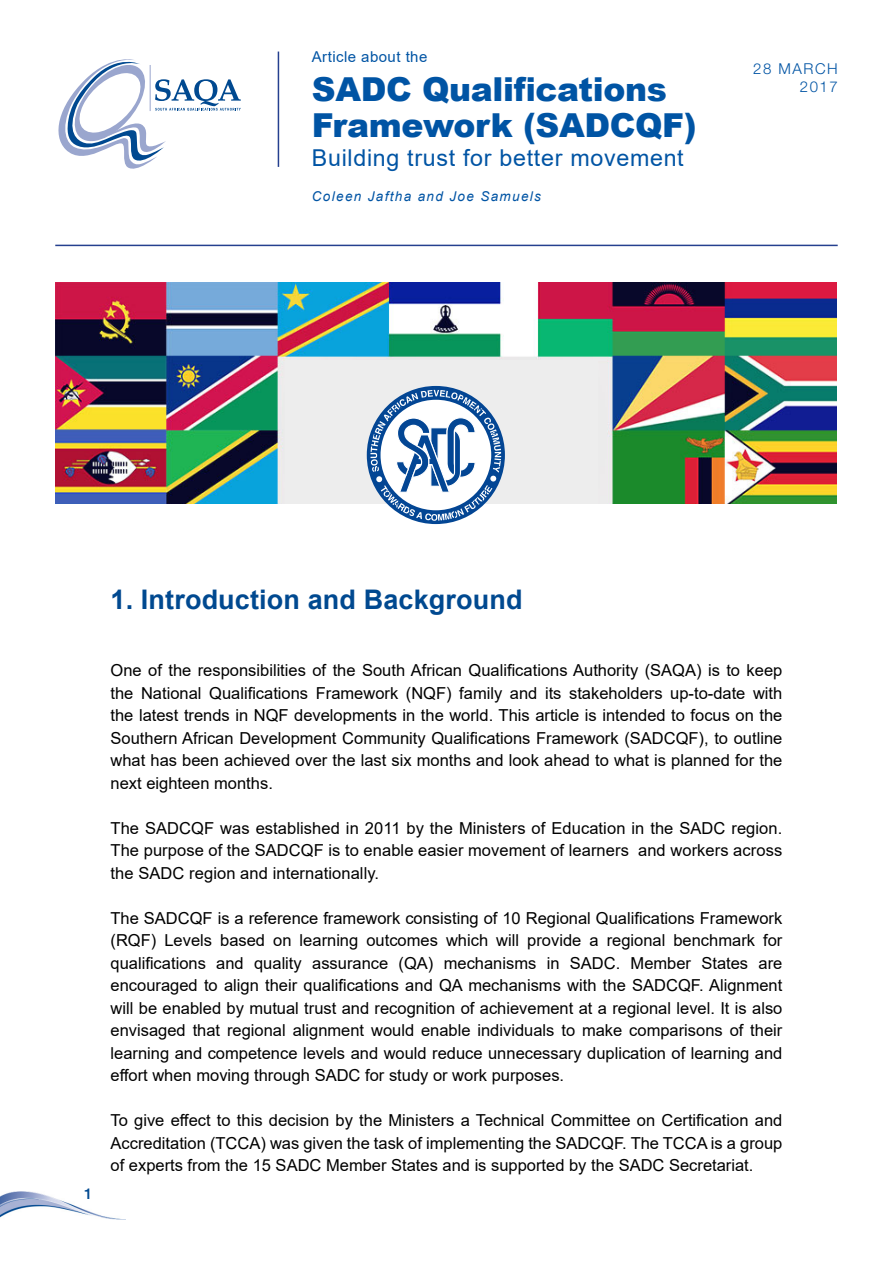
<style>
.page{position:relative;width:893px;height:1263px;background:#fff}
.page>*{position:absolute;margin:0;border:0;box-sizing:border-box;transform-origin:0 0}
.t1{font:900 33px/36px "Arial";letter-spacing:-.01em;color:#0054a4}
.t2{font:700 27px "Arial";letter-spacing:.005em;color:#004990}
.t3{font:23.25px "Arial";letter-spacing:.03em;color:#0054a4}
.t4{font:16.5px/22.5px "Arial";color:#000;text-align:justify}
.t5{font:15px "Arial";letter-spacing:.03em;color:#0054a4}
.t6{font:300 15px/18px "Helvetica Neue LT Std";letter-spacing:.1em;color:#0054a4;text-align:right}
.t7{font:500 15px "Helvetica Neue LT Std";color:#004990}
.t8{font:italic 13.5px "Arial";letter-spacing:.1em;color:#0054a4}
</style>
<div class="page">
<img style="left:0;top:1192px;width:121px;height:27px">
<img style="left:55px;top:282px;width:782px;height:222px">
<svg style="left:58px;top:59px;width:183px;height:110px"></svg>
<hr style="left:278px;top:52px;width:1px;height:115px;background:#25408f">
<hr style="left:55px;top:245px;width:783px;height:1px;background:#25408f">
<div style="left:286px;top:360px;width:312px;height:144px;background:#ededed"></div>
<div style="left:367px;top:386px;width:138px;height:138px;background:#034694;border-radius:50%"></div>
<svg style="left:370px;top:390px;width:131px;height:131px"></svg>
<p class="t5" style="left:312px;top:47px;width:117px">Article about the</p>
<h1 class="t1" style="left:312px;top:71px;width:386px">SADC Qualifications<br>Framework (SADCQF)</h1>
<h3 class="t3" style="left:312px;top:142px;width:373px">Building trust for better movement</h3>
<p class="t8" style="left:312px;top:187px;width:231px">Coleen Jaftha and Joe Samuels</p>
<p class="t6" style="left:753px;top:60px;width:86px">28 MARCH<br>2017</p>
<p class="t7" style="left:84px;top:1185px;width:10px">1</p>
<h2 class="t2" style="left:111px;top:580px;width:413px">1. Introduction and Background</h2>
<p class="t4" style="left:111px;top:659px;width:673px">One of the responsibilities of the South African Qualifications Authority (SAQA) is to keep the National Qualifications Framework (NQF) family and its stakeholders up-to-date with the latest trends in NQF developments in the world. This article is intended to focus on the Southern African Development Community Qualifications Framework (SADCQF), to outline what has been achieved over the last six months and look ahead to what is planned for the next eighteen months.</p>
<p class="t4" style="left:111px;top:816px;width:673px">The SADCQF was established in 2011 by the Ministers of Education in the SADC region.<br>The purpose of the SADCQF is to enable easier movement of learners and workers across the SADC region and internationally.</p>
<p class="t4" style="left:111px;top:906px;width:673px">The SADCQF is a reference framework consisting of 10 Regional Qualifications Framework (RQF) Levels based on learning outcomes which will provide a regional benchmark for qualifications and quality assurance (QA) mechanisms in SADC. Member States are encouraged to align their qualifications and QA mechanisms with the SADCQF. Alignment will be enabled by mutual trust and recognition of achievement at a regional level. It is also envisaged that regional alignment would enable individuals to make comparisons of their learning and competence levels and would reduce unnecessary duplication of learning and effort when moving through SADC for study or work purposes.</p>
<p class="t4" style="left:111px;top:1109px;width:673px">To give effect to this decision by the Ministers a Technical Committee on Certification and Accreditation (TCCA) was given the task of implementing the SADCQF. The TCCA is a group of experts from the 15 SADC Member States and is supported by the SADC Secretariat.</p>
</div>
